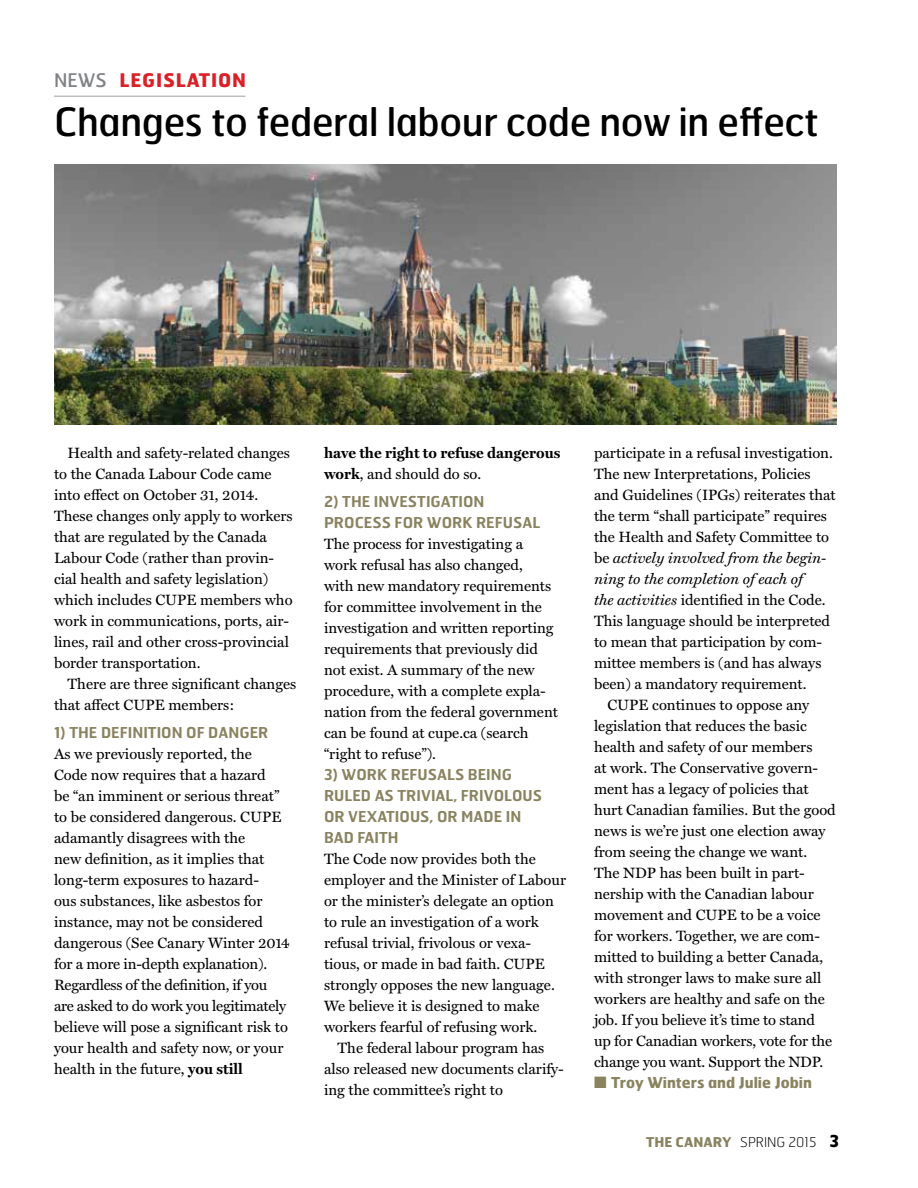
<style>
.page{position:relative;width:918px;height:1188px;background:#fff}
.page>*{position:absolute;margin:0;border:0;box-sizing:border-box;transform-origin:0 0}
.t1{font:39px "Hermes FB";letter-spacing:-.01em;color:#000}
.t2{font:700 18.75px "Hermes FB";letter-spacing:.04em;color:#da2128}
.t3{font:15px/21px "Miller Text";color:#000}
.t4{font:600 15px/21px "Hermes FB";color:#898360}
.t5{font:italic 15px "Miller Text";color:#000}
.t6{font:700 15px/21px "Miller Text";color:#000}
.t7{font:700 15px "Hermes FB";color:#898360}
.t8{font:100 13.5px "Hermes FB";color:#000}
.s1{font-weight:400;color:#808285}
.s2{font-weight:700}
.s3{font-weight:400}
.s4{font-style:normal}
.s5{font-style:italic}
.s6{font-weight:700;color:#898360}
.s7{font-weight:700;font-size:16.5px}
</style>
<div class="page">
<hr style="left:54px;top:96px;width:191px;height:1px;background:#bcbec0">
<img style="left:54px;top:165px;width:783px;height:260px">
<p class="t2" style="left:54px;top:67px;width:194px"><span class="s1">NEWS</span> LEGISLATION</p>
<h1 class="t1" style="left:54px;top:97px;width:766px">Changes to federal labour code now in effect</h1>
<p class="t3" style="left:54px;top:442px;width:240px;text-indent:14px">Health and safety-related changes to the Canada Labour Code came into effect on October 31, 2014.<br>These changes only apply to workers that are regulated by the Canada Labour Code (rather than provin&shy;cial health and safety legislation) which includes CUPE members who work in communications, ports, air&shy;lines, rail and other cross-provincial border transportation.</p>
<p class="t3" style="left:54px;top:673px;width:244px;text-indent:14px">There are three significant changes that affect CUPE members:</p>
<p class="t4" style="left:54px;top:721px;width:216px">1) THE DEFINITION OF DANGER</p>
<p class="t3" style="left:54px;top:743px;width:237px">As we previously reported, the<br>Code now requires that a hazard<br>be “an imminent or serious threat” to be considered dangerous. CUPE adamantly disagrees with the<br>new definition, as it implies that long-term exposures to hazard-<br>ous substances, like asbestos for instance, may not be considered dangerous (See Canary Winter 2014 for a more in-depth explanation).<br>Regardless of the definition, if you are asked to do work you legitimately believe will pose a significant risk to your health and safety now, or your health in the future, <span class="s2">you still</span></p>
<p class="t6" style="left:324px;top:442px;width:238px">have the right to refuse dangerous work<span class="s3">, and should do so.</span></p>
<p class="t4" style="left:324px;top:490px;width:218px">2) THE INVESTIGATION<br>PROCESS FOR WORK REFUSAL</p>
<p class="t3" style="left:324px;top:533px;width:236px">The process for investigating a work refusal has also changed,<br>with new mandatory requirements for committee involvement in the investigation and written reporting requirements that previously did not exist. A summary of the new procedure, with a complete expla&shy;nation from the federal government can be found at cupe.ca (search “right to refuse”).</p>
<p class="t4" style="left:324px;top:763px;width:220px">3) WORK REFUSALS BEING<br>RULED AS TRIVIAL, FRIVOLOUS<br>OR VEXATIOUS, OR MADE IN<br>BAD FAITH</p>
<p class="t3" style="left:324px;top:848px;width:244px">The Code now provides both the employer and the Minister of Labour or the minister’s delegate an option to rule an investigation of a work refusal trivial, frivolous or vexa&shy;tious, or made in bad faith. CUPE strongly opposes the new language.<br>We believe it is designed to make workers fearful of refusing work.</p>
<p class="t3" style="left:324px;top:1037px;width:241px;text-indent:14px">The federal labour program has also released new documents clarify&shy;ing the committee’s right to</p>
<p class="t3" style="left:594px;top:443px;width:240px">participate in a refusal investigation.</p>
<p class="t3" style="left:594px;top:464px;width:218px">The new Interpretations, Policies</p>
<p class="t3" style="left:594px;top:485px;width:243px">and Guidelines (IPGs) reiterates that</p>
<p class="t3" style="left:594px;top:506px;width:235px">the term “shall participate” requires</p>
<p class="t3" style="left:594px;top:527px;width:237px">the Health and Safety Committee to</p>
<p class="t5" style="left:594px;top:549px;width:234px"><span class="s4">be</span> actively involved from the begin-</p>
<p class="t5" style="left:594px;top:570px;width:210px">ning to the completion of each of</p>
<p class="t3" style="left:594px;top:590px;width:233px"><span class="s5">the activities</span> identified in the Code.</p>
<p class="t3" style="left:594px;top:611px;width:238px">This language should be interpreted</p>
<p class="t3" style="left:594px;top:632px;width:230px">to mean that participation by com-</p>
<p class="t3" style="left:594px;top:653px;width:229px">mittee members is (and has always</p>
<p class="t3" style="left:594px;top:674px;width:214px">been) a mandatory requirement.</p>
<p class="t3" style="left:608px;top:695px;width:203px">CUPE continues to oppose any</p>
<p class="t3" style="left:594px;top:716px;width:214px">legislation that reduces the basic</p>
<p class="t3" style="left:594px;top:737px;width:220px">health and safety of our members</p>
<p class="t3" style="left:594px;top:758px;width:226px">at work. The Conservative govern-</p>
<p class="t3" style="left:594px;top:778px;width:216px">ment has a legacy of policies that</p>
<p class="t3" style="left:594px;top:799px;width:243px">hurt Canadian families. But the good</p>
<p class="t3" style="left:594px;top:820px;width:233px">news is we’re just one election away</p>
<p class="t3" style="left:594px;top:841px;width:215px">from seeing the change we want.</p>
<p class="t3" style="left:594px;top:862px;width:212px">The NDP has been built in part-</p>
<p class="t3" style="left:594px;top:883px;width:221px">nership with the Canadian labour</p>
<p class="t3" style="left:594px;top:904px;width:228px">movement and CUPE to be a voice</p>
<p class="t3" style="left:594px;top:925px;width:228px">for workers. Together, we are com-</p>
<p class="t3" style="left:594px;top:946px;width:231px">mitted to building a better Canada,</p>
<p class="t3" style="left:594px;top:968px;width:229px">with stronger laws to make sure all</p>
<p class="t3" style="left:594px;top:989px;width:233px">workers are healthy and safe on the</p>
<p class="t3" style="left:594px;top:1010px;width:223px">job. If you believe it’s time to stand</p>
<p class="t3" style="left:594px;top:1031px;width:240px">up for Canadian workers, vote for the</p>
<p class="t3" style="left:594px;top:1052px;width:231px">change you want. Support the NDP.</p>
<p class="t7" style="left:594px;top:1072px;width:219px">■ Troy Winters and Julie Jobin</p>
<p class="t8" style="left:646px;top:1133px;width:195px"><span class="s6">THE CANARY</span> SPRING 2015 <span class="s7">3</span></p>
</div>
